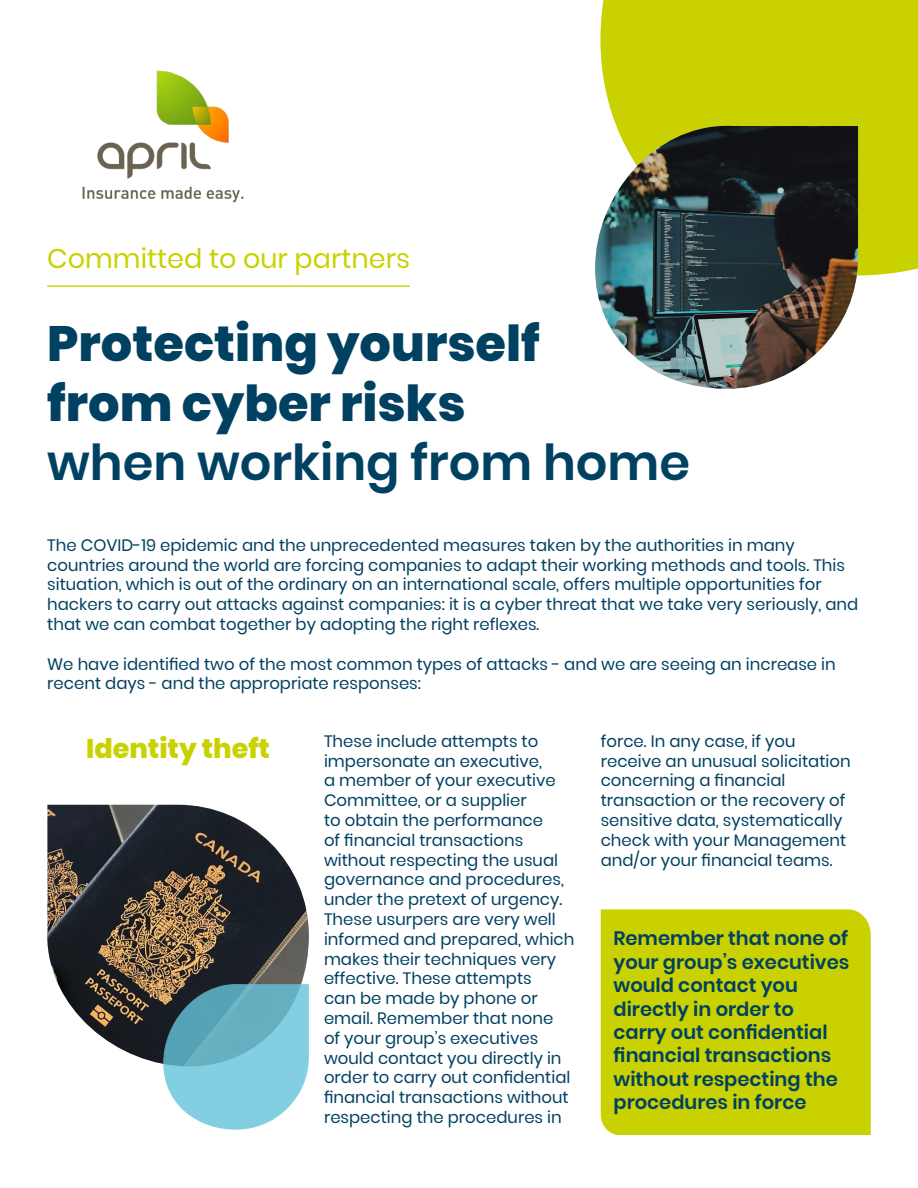
<style>
.page{position:relative;width:918px;height:1188px;background:#fff}
.page>*{position:absolute;margin:0;border:0;box-sizing:border-box;transform-origin:0 0}
.t1{font:800 49.5px/59.4px "Poppins";color:#004161}
.t2{font:600 49.5px "Poppins";color:#004161}
.t3{font:27px "Poppins";color:#c9d200}
.t4{font:800 27px "Poppins";color:#c9d200}
.t5{font:600 19.5px/23.4px "Poppins";color:#004161}
.t6{font:16.5px/19.8px "Poppins";color:#004161}
</style>
<div class="page">
<div style="left:600px;top:909px;width:271px;height:226px;background:#c9d200"></div>
<hr style="left:47px;top:285px;width:363px;height:2px;background:#c9d200">
<div style="left:600px;top:0;width:318px;height:275px;background:#c9d200"></div>
<img style="left:595px;top:126px;width:263px;height:263px">
<img style="left:82px;top:70px;width:162px;height:133px">
<img style="left:47px;top:805px;width:262px;height:259px">
<svg style="left:163px;top:984px;width:146px;height:146px;background:#7ebdcc"></svg>
<h2 class="t3" style="left:47px;top:243px;width:364px">Committed to our partners</h2>
<h1 class="t1" style="left:47px;top:315px;width:494px">Protecting yourself from cyber risks</h1>
<h1 class="t2" style="left:47px;top:434px;width:644px">when working from home</h1>
<p class="t6" style="left:47px;top:535px;width:813px">The COVID-19 epidemic and the unprecedented measures taken by the authorities in many countries around the world are forcing companies to adapt their working methods and tools. This situation, which is out of the ordinary on an international scale, offers multiple opportunities for hackers to carry out attacks against companies: it is a cyber threat that we take very seriously, and that we can combat together by adopting the right reflexes.</p>
<p class="t6" style="left:47px;top:654px;width:790px">We have identified two of the most common types of attacks - and we are seeing an increase in recent days - and the appropriate responses:</p>
<h2 class="t4" style="left:86px;top:733px;width:185px">Identity theft</h2>
<p class="t6" style="left:601px;top:731px;width:251px">force. In any case, if you receive an unusual solicitation concerning a financial transaction or the recovery of sensitive data, systematically check with your Management and/or your financial teams.</p>
<p class="t6" style="left:324px;top:731px;width:252px">These include attempts to impersonate an executive,<br>a member of your executive<br>Committee, or a supplier<br>to obtain the performance<br>of financial transactions without respecting the usual governance and procedures, under the pretext of urgency.<br>These usurpers are very well informed and prepared, which makes their techniques very effective. These attempts<br>can be made by phone or email. Remember that none<br>of your group’s executives would contact you directly in order to carry out confidential financial transactions without respecting the procedures in</p>
<p class="t5" style="left:614px;top:927px;width:237px">Remember that none of your group’s executives would contact you directly in order to carry out confidential financial transactions without respecting the procedures in force</p>
</div>
